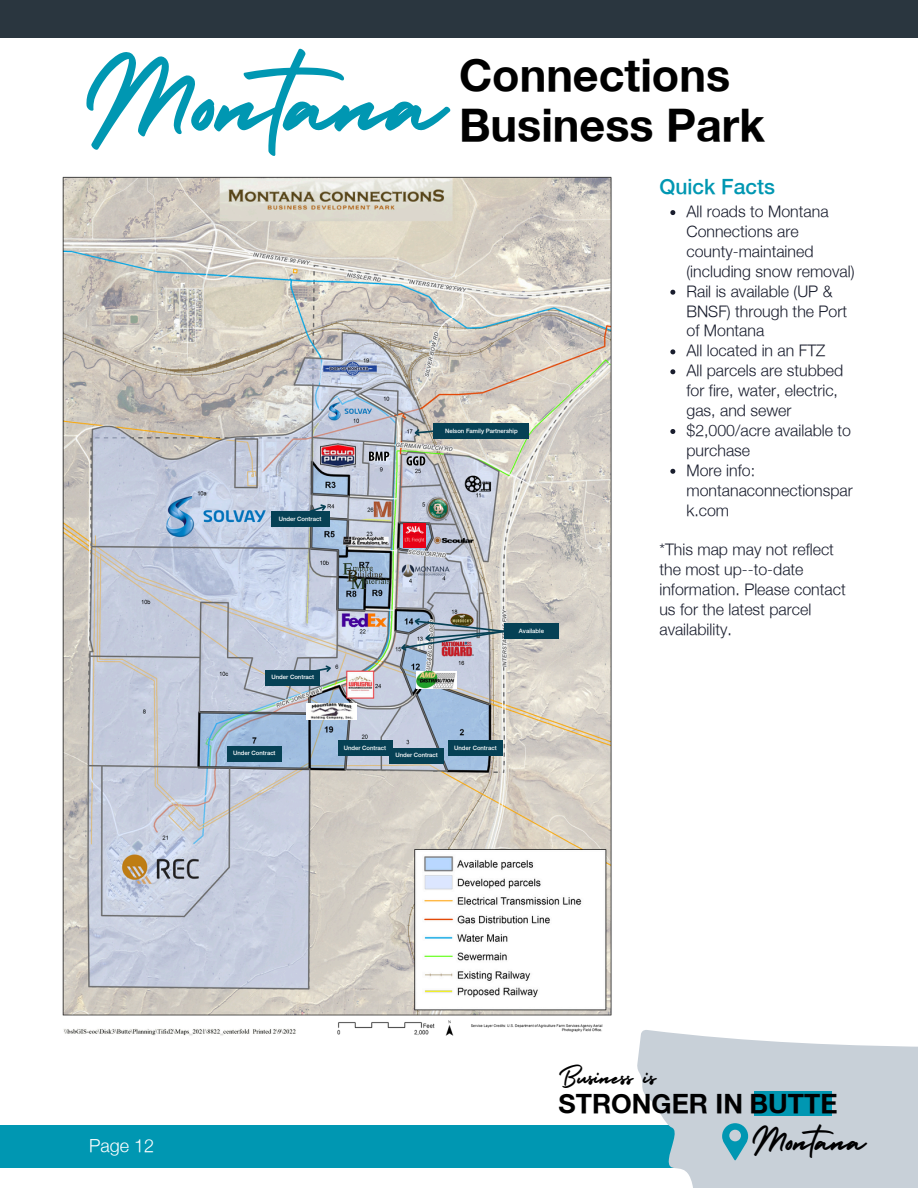
<style>
.page{position:relative;width:918px;height:1188px;background:#fff}
.page>*{position:absolute;margin:0;border:0;box-sizing:border-box;transform-origin:0 0}
.t1{font:130.65px "Holiday";color:#0097b2}
.t2{font:700 44.85px "Helvetica Neue";color:#000}
.t3{font:41.1px "Holiday";color:#000001}
.t4{font:30.3px "Holiday";color:#000001}
.t5{font:700 26.55px "Helvetica Neue";color:#000001}
.t6{font:500 21px "Helvetica Neue";color:#0097b2}
.t7{font:300 18px "Helvetica Neue";color:#fff}
.t8{font:300 15.9px/20px "Helvetica Neue";color:#191d2d}
.t9{font:500 6px "Helvetica Neue";color:#fff}
</style>
<div class="page">
<div style="left:0;top:1125px;width:918px;height:43px;background:#0097b2"></div>
<svg style="left:637px;top:1030px;width:281px;height:158px;background:#c7d3db"></svg>
<div style="left:0;top:0;width:918px;height:38px;background:#2a363f"></div>
<div style="left:754px;top:1092px;width:78px;height:24px;background:#0097b2"></div>
<svg style="left:722px;top:1123px;width:26px;height:38px"></svg>
<svg style="left:670px;top:210px;width:5px;height:5px"></svg>
<svg style="left:670px;top:290px;width:5px;height:5px"></svg>
<svg style="left:670px;top:349px;width:5px;height:5px"></svg>
<svg style="left:670px;top:369px;width:5px;height:5px"></svg>
<svg style="left:670px;top:429px;width:5px;height:5px"></svg>
<svg style="left:670px;top:469px;width:5px;height:5px"></svg>
<img style="left:62px;top:176px;width:550px;height:860px">
<img style="left:320px;top:440px;width:35px;height:30px">
<div style="left:448px;top:740px;width:55px;height:16px;background:#064155"></div>
<img style="left:404px;top:524px;width:21px;height:23px">
<div style="left:266px;top:670px;width:54px;height:16px;background:#064155"></div>
<div style="left:227px;top:746px;width:55px;height:16px;background:#064155"></div>
<div style="left:338px;top:740px;width:54px;height:16px;background:#064155"></div>
<div style="left:271px;top:511px;width:58px;height:16px;background:#064155"></div>
<svg style="left:308px;top:663px;width:26px;height:11px"></svg>
<svg style="left:308px;top:501px;width:21px;height:10px"></svg>
<svg style="left:412px;top:428px;width:22px;height:10px"></svg>
<div style="left:434px;top:423px;width:95px;height:16px;background:#064155"></div>
<img style="left:407px;top:456px;width:18px;height:10px">
<img style="left:369px;top:452px;width:20px;height:9px">
<div style="left:504px;top:624px;width:55px;height:15px;background:#064155"></div>
<img style="left:398px;top:616px;width:108px;height:37px">
<img style="left:416px;top:672px;width:41px;height:17px">
<div style="left:389px;top:748px;width:55px;height:16px;background:#064155"></div>
<img style="left:306px;top:703px;width:50px;height:17px">
<img style="left:334px;top:561px;width:62px;height:31px">
<h2 class="t1" style="left:83px;top:0;width:365px">Montana</h2>
<h1 class="t2" style="left:459px;top:47px;width:273px">Connections</h1>
<h1 class="t2" style="left:459px;top:98px;width:308px">Business Park</h1>
<p class="t6" style="left:659px;top:174px;width:117px">Quick Facts</p>
<p class="t9" style="left:279px;top:515px;width:44px">Under Contract</p>
<p class="t9" style="left:445px;top:427px;width:74px">Nelson Family Partnership</p>
<p class="t9" style="left:272px;top:673px;width:44px">Under Contract</p>
<p class="t9" style="left:233px;top:750px;width:44px">Under Contract</p>
<p class="t9" style="left:519px;top:627px;width:27px">Available</p>
<p class="t9" style="left:344px;top:744px;width:44px">Under Contract</p>
<p class="t9" style="left:395px;top:752px;width:44px">Under Contract</p>
<p class="t9" style="left:454px;top:744px;width:44px">Under Contract</p>
<p class="t8" style="left:686px;top:201px;width:170px">All roads to Montana<br>Connections are county-maintained (including snow removal)</p>
<p class="t8" style="left:686px;top:281px;width:162px">Rail is available (UP &amp;<br>BNSF) through the Port of Montana</p>
<p class="t8" style="left:686px;top:340px;width:140px">All located in an FTZ</p>
<p class="t8" style="left:686px;top:360px;width:158px">All parcels are stubbed for fire, water, electric, gas, and sewer</p>
<p class="t8" style="left:686px;top:420px;width:166px">$2,000/acre available to purchase</p>
<p class="t8" style="left:686px;top:460px;width:168px">More info: montanaconnectionspar k.com</p>
<p class="t8" style="left:659px;top:539px;width:188px">*This map may not reflect the most up--to-date information. Please contact us for the latest parcel availability.</p>
<p class="t7" style="left:89px;top:1135px;width:67px">Page 12</p>
<p class="t4" style="left:559px;top:1053px;width:99px">Business is</p>
<p class="t5" style="left:559px;top:1087px;width:281px">STRONGER IN BUTTE</p>
<p class="t3" style="left:751px;top:1109px;width:116px">Montana</p>
</div>
